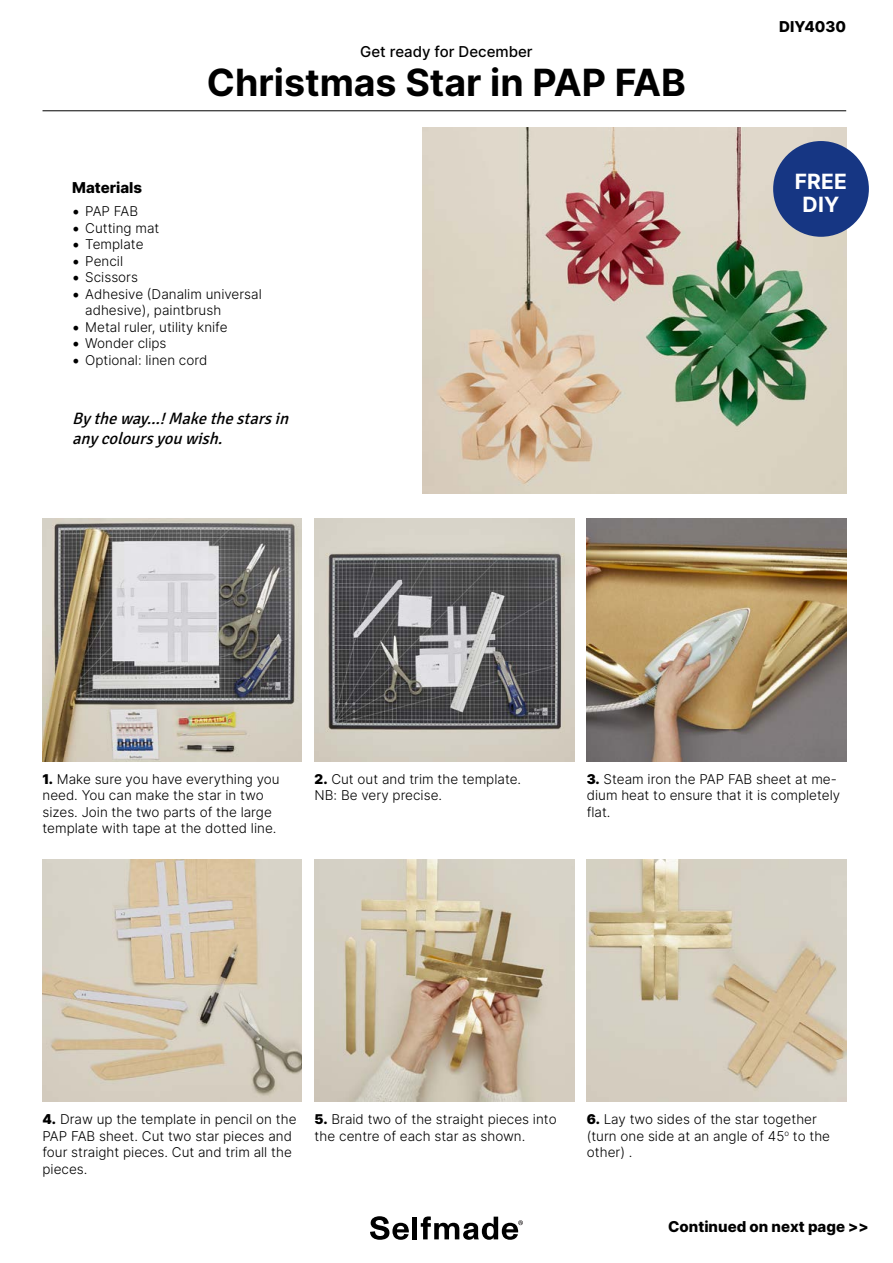
<style>
.page{position:relative;width:893px;height:1263px;background:#fff}
.page>*{position:absolute;margin:0;border:0;box-sizing:border-box;transform-origin:0 0}
.t1{font:700 37.5px "Inter";color:#000}
.t2{font:700 21px/22.5px "Inter";letter-spacing:.01em;color:#fff;text-align:center}
.t3{font:italic 16.5px/19.8px "Signika";color:#000}
.t4{font:800 15px "Inter";color:#000}
.t5{font:500 15px "Inter";color:#000}
.t6{font:300 13.5px/16.5px "Inter";color:#000}
.s1{font-family:"Minion Pro";font-weight:400;font-size:18px}
.s2{font-weight:900}
</style>
<div class="page">
<img style="left:43px;top:519px;width:259px;height:242px">
<img style="left:43px;top:859px;width:259px;height:242px">
<img style="left:315px;top:519px;width:259px;height:242px">
<img style="left:315px;top:859px;width:259px;height:242px">
<img style="left:587px;top:519px;width:259px;height:242px">
<img style="left:587px;top:859px;width:259px;height:242px">
<svg style="left:370px;top:1216px;width:39px;height:24px"></svg>
<hr style="left:413px;top:1216px;width:4px;height:23px;background:#000">
<svg style="left:421px;top:1216px;width:102px;height:24px"></svg>
<img style="left:423px;top:128px;width:423px;height:365px">
<hr style="left:43px;top:111px;width:803px;height:1px;background:#000">
<div style="left:773px;top:141px;width:96px;height:96px;background:#163683;border-radius:50%"></div>
<p class="t5" style="left:360px;top:41px;width:174px">Get ready for December</p>
<h1 class="t1" style="left:207px;top:55px;width:481px">Christmas Star in PAP FAB</h1>
<p class="t4" style="left:72px;top:177px;width:71px">Materials</p>
<p class="t6" style="left:73px;top:203px;width:67px"><span class="s1">•</span> PAP FAB</p>
<p class="t6" style="left:73px;top:219px;width:88px"><span class="s1">•</span> Cutting mat</p>
<p class="t6" style="left:73px;top:236px;width:72px"><span class="s1">•</span> Template</p>
<p class="t6" style="left:73px;top:252px;width:52px"><span class="s1">•</span> Pencil</p>
<p class="t6" style="left:73px;top:269px;width:67px"><span class="s1">•</span> Scissors</p>
<p class="t6" style="left:85px;top:285px;width:178px;text-indent:-13px"><span class="s1">•</span> Adhesive (Danalim universal adhesive), paintbrush</p>
<p class="t6" style="left:73px;top:318px;width:157px"><span class="s1">•</span> Metal ruler, utility knife</p>
<p class="t6" style="left:73px;top:335px;width:95px"><span class="s1">•</span> Wonder clips</p>
<p class="t6" style="left:73px;top:351px;width:136px"><span class="s1">•</span> Optional: linen cord</p>
<p class="t3" style="left:72px;top:409px;width:222px">Bytheway...!Makethestarsin anycoloursyouwish.</p>
<p class="t4" style="left:779px;top:15px;width:69px">DIY4030</p>
<h2 class="t2" style="left:795px;top:170px;width:54px">FREE<br>DIY</h2>
<p class="t6" style="left:43px;top:770px;width:239px"><span class="s2">1.</span> Make sure you have everything you need. You can make the star in two sizes. Join the two parts of the large template with tape at the dotted line.</p>
<p class="t6" style="left:315px;top:770px;width:208px"><span class="s2">2.</span> Cut out and trim the template.<br>NB: Be very precise.</p>
<p class="t6" style="left:587px;top:770px;width:255px"><span class="s2">3.</span> Steam iron the PAP FAB sheet at me&shy;dium heat to ensure that it is completely flat.</p>
<p class="t6" style="left:43px;top:1111px;width:255px"><span class="s2">4.</span> Draw up the template in pencil on the<br>PAP FAB sheet. Cut two star pieces and four straight pieces. Cut and trim all the pieces.</p>
<p class="t6" style="left:315px;top:1111px;width:243px"><span class="s2">5.</span> Braid two of the straight pieces into the centre of each star as shown.</p>
<p class="t6" style="left:587px;top:1111px;width:245px"><span class="s2">6.</span> Lay two sides of the star together (turn one side at an angle of 45<sup>o</sup> to the other) .</p>
<p class="t4" style="left:668px;top:1215px;width:202px">Continued on next page &gt;&gt;</p>
</div>
